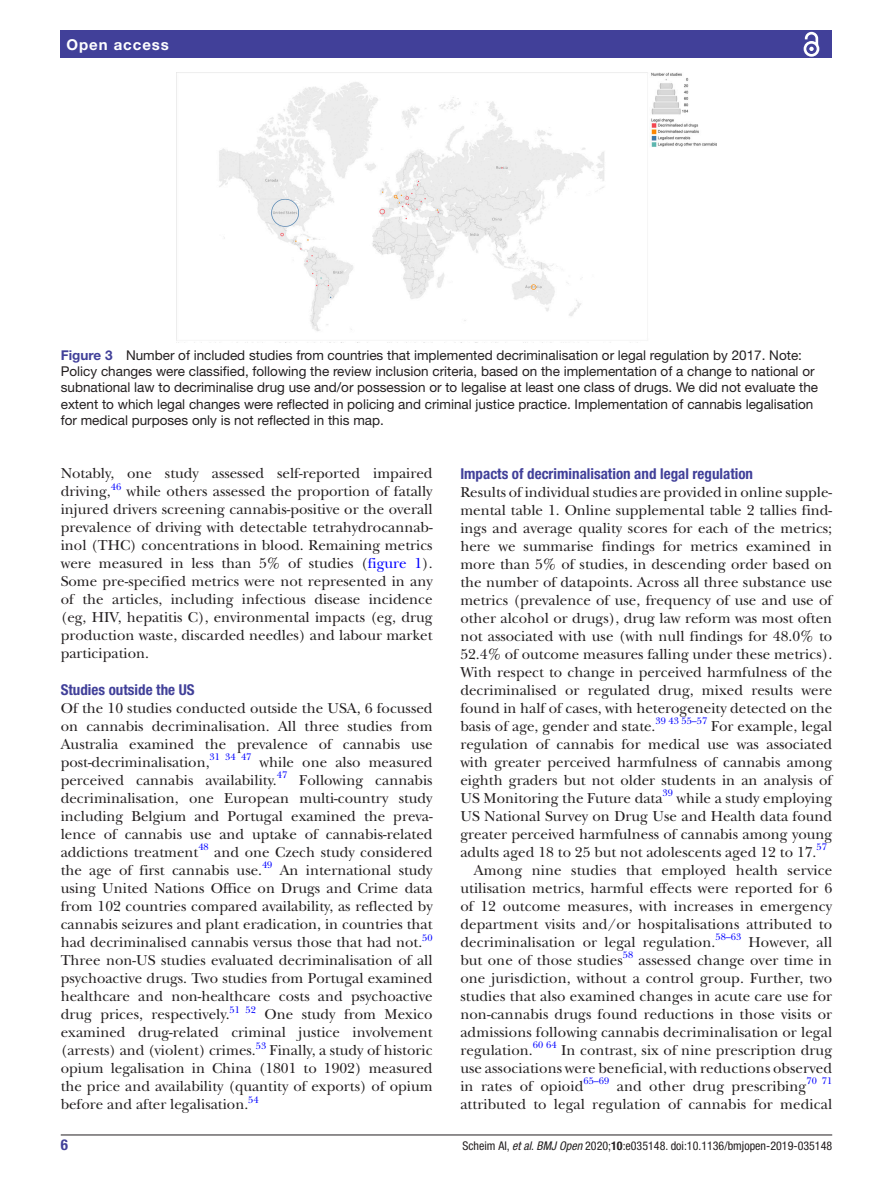
<style>
.page{position:relative;width:893px;height:1191px;background:#fff}
.page>*{position:absolute;margin:0;border:0;box-sizing:border-box;transform-origin:0 0}
.t1{font:15px/18px "New Baskerville";color:#231f20;text-align:justify}
.t2{font:700 condensed 15px "Helvetica Neue LT Std";color:#414099}
.t3{font:700 15px "Helvetica Neue LT Std";letter-spacing:.065em;color:#fff}
.t4{font:13.5px/16.2px "Helvetica Neue LT Std";color:#231f20}
.t5{font:condensed 12px "Helvetica Neue LT Std";color:#231f20}
.t6{font:9.9px "New Baskerville";color:#00f}
.s1{font-weight:700;color:#414099}
.s2{color:#00f}
.s3{font-style:italic}
.s4{font-weight:700}
</style>
<div class="page">
<hr style="left:61px;top:1134px;width:771px;height:1px;background:#231f20">
<div style="left:61px;top:31px;width:771px;height:27px;background:#414099"></div>
<svg style="left:803px;top:31px;width:17px;height:26px"></svg>
<img style="left:176px;top:73px;width:540px;height:268px">
<p class="t3" style="left:66px;top:35px;width:104px">Open access</p>
<p class="t4" style="left:61px;top:347px;width:759px"><span class="s1">Figure 3</span> Number of included studies from countries that implemented decriminalisation or legal regulation by 2017. Note:<br>Policy changes were classified, following the review inclusion criteria, based on the implementation of a change to national or subnational law to decriminalise drug use and/or possession or to legalise at least one class of drugs. We did not evaluate the extent to which legal changes were reflected in policing and criminal justice practice. Implementation of cannabis legalisation for medical purposes only is not reflected in this map.</p>
<p class="t1" style="left:61px;top:464px;width:373px">Notably, one study assessed self-reported impaired driving,</p>
<p class="t6" style="left:111px;top:480px;width:12px">46</p>
<p class="t1" style="left:61px;top:482px;width:373px;text-indent:66px">while others assessed the proportion of fatally injured drivers screening cannabis-positive or the overall prevalence of driving with detectable tetrahydrocannab&shy;inol (THC) concentrations in blood. Remaining metrics were measured in less than 5% of studies (<span class="s2">figure 1</span>).<br>Some pre-specified metrics were not represented in any of the articles, including infectious disease incidence (eg, HIV, hepatitis C), environmental impacts (eg, drug production waste, discarded needles) and labour market participation.</p>
<p class="t2" style="left:61px;top:680px;width:135px">Studies outside the US</p>
<p class="t1" style="left:61px;top:699px;width:373px">Of the 10 studies conducted outside the USA, 6 focussed on cannabis decriminalisation. All three studies from Australia examined the prevalence of cannabis use post-decriminalisation,</p>
<p class="t6" style="left:210px;top:751px;width:43px">31 34 47</p>
<p class="t1" style="left:61px;top:753px;width:373px;text-indent:199px">while one also measured perceived cannabis availability.</p>
<p class="t6" style="left:277px;top:769px;width:12px">47</p>
<p class="t1" style="left:61px;top:771px;width:373px;text-indent:239px">Following cannabis decriminalisation, one European multi-country study including Belgium and Portugal examined the preva&shy;lence of cannabis use and uptake of cannabis-related addictions treatment</p>
<p class="t6" style="left:198px;top:841px;width:12px">48</p>
<p class="t1" style="left:61px;top:843px;width:373px;text-indent:154px">and one Czech study considered the age of first cannabis use.</p>
<p class="t6" style="left:262px;top:859px;width:12px">49</p>
<p class="t1" style="left:61px;top:861px;width:373px;text-indent:219px">An international study using United Nations Office on Drugs and Crime data from 102 countries compared availability, as reflected by cannabis seizures and plant eradication, in countries that had decriminalised cannabis versus those that had not.</p>
<p class="t6" style="left:422px;top:931px;width:12px">50</p>
<p class="t1" style="left:61px;top:951px;width:373px">Three non-US studies evaluated decriminalisation of all psychoactive drugs. Two studies from Portugal examined healthcare and non-healthcare costs and psychoactive drug prices, respectively.</p>
<p class="t6" style="left:230px;top:1003px;width:28px">51 52</p>
<p class="t1" style="left:61px;top:1005px;width:373px;text-indent:204px">One study from Mexico examined drug-related criminal justice involvement (arrests) and (violent) crimes.</p>
<p class="t6" style="left:256px;top:1039px;width:12px">53</p>
<p class="t1" style="left:61px;top:1041px;width:373px;text-indent:209px">Finally, a study of historic opium legalisation in China (1801 to 1902) measured the price and availability (quantity of exports) of opium before and after legalisation.</p>
<p class="t6" style="left:248px;top:1093px;width:12px">54</p>
<p class="t2" style="left:460px;top:464px;width:294px">Impacts of decriminalisation and legal regulation</p>
<p class="t1" style="left:460px;top:483px;width:373px">Results of individual studies are provided in online supple&shy;mental table 1. Online supplemental table 2 tallies find&shy;ings and average quality scores for each of the metrics; here we summarise findings for metrics examined in more than 5% of studies, in descending order based on the number of datapoints. Across all three substance use metrics (prevalence of use, frequency of use and use of other alcohol or drugs), drug law reform was most often not associated with use (with null findings for 48.0% to 52.4% of outcome measures falling under these metrics).<br>With respect to change in perceived harmfulness of the decriminalised or regulated drug, mixed results were found in half of cases, with heterogeneity detected on the basis of age, gender and state.</p>
<p class="t6" style="left:655px;top:715px;width:53px">39 43 55–57</p>
<p class="t1" style="left:460px;top:717px;width:373px;text-indent:251px">For example, legal regulation of cannabis for medical use was associated with greater perceived harmfulness of cannabis among eighth graders but not older students in an analysis of US Monitoring the Future data</p>
<p class="t6" style="left:663px;top:787px;width:12px">39</p>
<p class="t1" style="left:460px;top:789px;width:373px;text-indent:216px">while a study employing US National Survey on Drug Use and Health data found greater perceived harmfulness of cannabis among young adults aged 18 to 25 but not adolescents aged 12 to 17.</p>
<p class="t6" style="left:816px;top:841px;width:12px">57</p>
<p class="t1" style="left:460px;top:861px;width:373px;text-indent:14px">Among nine studies that employed health service utilisation metrics, harmful effects were reported for 6 of 12 outcome measures, with increases in emergency department visits and/or hospitalisations attributed to decriminalisation or legal regulation.</p>
<p class="t6" style="left:715px;top:931px;width:27px">58–63</p>
<p class="t1" style="left:748px;top:933px;width:85px">However, all</p>
<p class="t1" style="left:460px;top:951px;width:164px">but one of those studies</p>
<p class="t6" style="left:623px;top:949px;width:12px">58</p>
<p class="t1" style="left:460px;top:951px;width:373px;text-indent:178px">assessed change over time in one jurisdiction, without a control group. Further, two studies that also examined changes in acute care use for non-cannabis drugs found reductions in those visits or admissions following cannabis decriminalisation or legal regulation.<sup>60</sup> <sup>64</sup> In contrast, six of nine prescription drug use associations were beneficial, with reductions observed in rates of opioid</p>
<p class="t6" style="left:806px;top:1075px;width:27px">70 71</p>
<p class="t1" style="left:460px;top:1095px;width:373px">attributed to legal regulation of cannabis for medical</p>
<p class="t6" style="left:583px;top:1075px;width:27px">65–69</p>
<p class="t1" style="left:617px;top:1077px;width:191px">and other drug prescribing</p>
<p class="t2" style="left:61px;top:1135px;width:9px">6</p>
<p class="t5" style="left:462px;top:1138px;width:371px">Scheim AI, <span class="s3">et al</span>. <span class="s3">BMJ Open</span> 2020;<span class="s4">10</span>:e035148. doi:10.1136/bmjopen-2019-035148</p>
</div>
